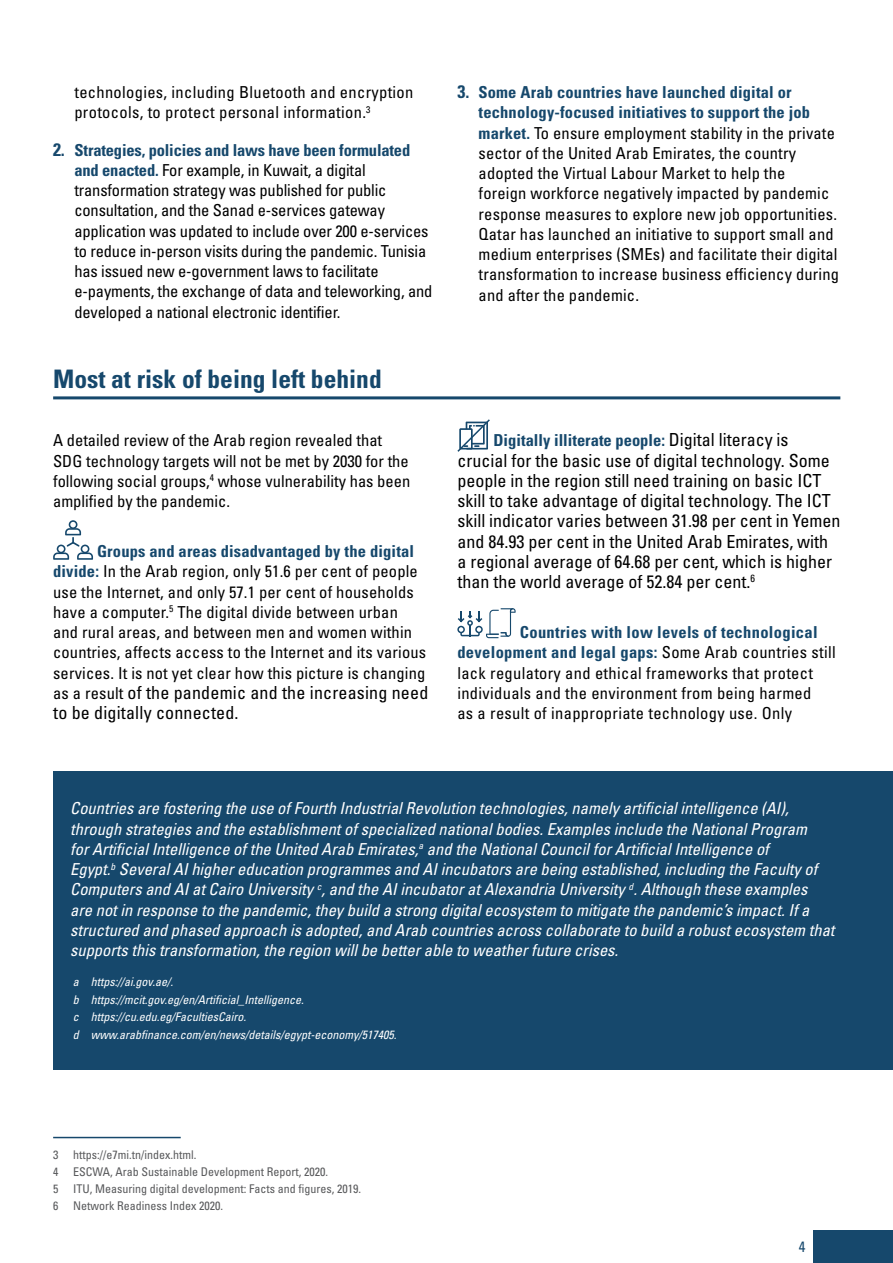
<style>
.page{position:relative;width:893px;height:1263px;background:#fff}
.page>*{position:absolute;margin:0;border:0;box-sizing:border-box;transform-origin:0 0}
.t1{font:700 condensed 25.5px "Univers";color:#16486c}
.t2{font:condensed 18px/20.2px "Univers";color:#000}
.t3{font:condensed 16.5px/20.2px "Univers";letter-spacing:.01em;color:#000}
.t4{font:italic condensed 16.5px/20.2px "Univers LT Std";color:#fff}
.t5{font:condensed 16.5px/20.2px "Univers";letter-spacing:-.01em;color:#000}
.t6{font:700 condensed 16.5px "Univers";color:#16486c}
.t7{font:condensed 15px "Univers LT Std";color:#16486c}
.t8{font:italic condensed 12px/17.5px "Univers LT Std";color:#fff}
.t9{font:condensed 12px/17px "Univers LT Std";color:#58595b}
.s1{font-weight:700;font-size:18px;color:#16486c}
.s2{font-weight:700;color:#16486c}
.s3{font-size:16.5px}
.s4{font-weight:400;font-size:18px;color:#000}
</style>
<div class="page">
<div style="left:813px;top:1230px;width:80px;height:33px;background:#16486c"></div>
<hr style="left:53px;top:1137px;width:128px;height:1px;background:#16486c">
<hr style="left:53px;top:396px;width:787px;height:3px;background:#16486c">
<svg style="left:53px;top:520px;width:40px;height:40px"></svg>
<svg style="left:457px;top:419px;width:33px;height:33px"></svg>
<svg style="left:457px;top:608px;width:59px;height:30px"></svg>
<div style="left:53px;top:771px;width:840px;height:299px;background:#16486c"></div>
<p class="t3" style="left:74px;top:82px;width:341px">technologies, including Bluetooth and encryption protocols, to protect personal information.<sup>3</sup></p>
<p class="t5" style="left:74px;top:139px;width:360px;text-indent:-21px"><span class="s1">2.</span> <span class="s2">Strategies, policies and laws have been formulated and enacted.</span> For example, in Kuwait, a digital transformation strategy was published for public consultation, and the Sanad e-services gateway application was updated to include over 200 e-services to reduce in-person visits during the pandemic. Tunisia has issued new e-government laws to facilitate e-payments, the exchange of data and teleworking, and developed a national electronic identifier.</p>
<h1 class="t1" style="left:53px;top:363px;width:330px">Most at risk of being left behind</h1>
<p class="t3" style="left:53px;top:430px;width:359px">A detailed review of the Arab region revealed that SDG technology targets will not be met by 2030 for the following social groups,<sup>4</sup> whose vulnerability has been amplified by the pandemic.</p>
<p class="t3" style="left:53px;top:541px;width:375px;text-indent:44px"><span class="s2">Groups and areas disadvantaged by the digital divide:</span> In the Arab region, only 51.6 per cent of people use the Internet, and only 57.1 per cent of households have a computer.<sup>5</sup> The digital divide between urban and rural areas, and between men and women within countries, affects access to the Internet and its various services. It is not yet clear how this picture is changing</p>
<p class="t2" style="left:53px;top:682px;width:377px"><span class="s3">as a result</span> of the pandemic and the increasing need to be digitally connected.</p>
<p class="t3" style="left:479px;top:82px;width:362px;text-indent:-21px"><span class="s1">3.</span> <span class="s2">Some Arab countries have launched digital or technology-focused initiatives to support the job market.</span> To ensure employment stability in the private sector of the United Arab Emirates, the country adopted the Virtual Labour Market to help the<br>foreign workforce negatively impacted by pandemic response measures to explore new job opportunities.<br>Qatar has launched an initiative to support small and medium enterprises (SMEs) and facilitate their digital transformation to increase business efficiency during and after the pandemic.</p>
<p class="t6" style="left:494px;top:430px;width:297px">Digitally illiterate people: <span class="s4">Digital literacy is</span></p>
<p class="t2" style="left:457px;top:450px;width:384px">crucial for the basic use of digital technology. Some people in the region still need training on basic ICT skill to take advantage of digital technology. The ICT skill indicator varies between 31.98 per cent in Yemen and 84.93 per cent in the United Arab Emirates, with a regional average of 64.68 per cent, which is higher than the world average of 52.84 per cent.<sup>6</sup></p>
<p class="t3" style="left:457px;top:622px;width:380px;text-indent:63px"><span class="s2">Countries with low levels of technological development and legal gaps:</span> Some Arab countries still lack regulatory and ethical frameworks that protect individuals and the environment from being harmed<br>as a result of inappropriate technology use. Only</p>
<p class="t4" style="left:70px;top:798px;width:766px">Countries are fostering the use of Fourth Industrial Revolution technologies, namely artificial intelligence (AI), through strategies and the establishment of specialized national bodies. Examples include the National Program<br>for Artificial Intelligence of the United Arab Emirates,<sup>a</sup> and the National Council for Artificial Intelligence of<br>Egypt.<sup>b</sup> Several AI higher education programmes and AI incubators are being established, including the Faculty of Computers and AI at Cairo University <sup>c</sup>, and the AI incubator at Alexandria University <sup>d</sup>. Although these examples<br>are not in response to the pandemic, they build a strong digital ecosystem to mitigate the pandemic’s impact. If a structured and phased approach is adopted, and Arab countries across collaborate to build a robust ecosystem that supports this transformation, the region will be better able to weather future crises.</p>
<p class="t8" style="left:73px;top:973px;width:325px">a https://ai.gov.ae/.<br>b https://mcit.gov.eg/en/Artificial_Intelligence.<br>c https://cu.edu.eg/FacultiesCairo.<br>d www.arabfinance.com/en/news/details/egypt-economy/517405.</p>
<p class="t9" style="left:53px;top:1146px;width:309px">3 https://e7mi.tn/index.html.<br>4 ESCWA, Arab Sustainable Development Report, 2020.<br>5 ITU, Measuring digital development: Facts and figures, 2019.<br>6 Network Readiness Index 2020.</p>
<p class="t7" style="left:799px;top:1237px;width:8px">4</p>
</div>
